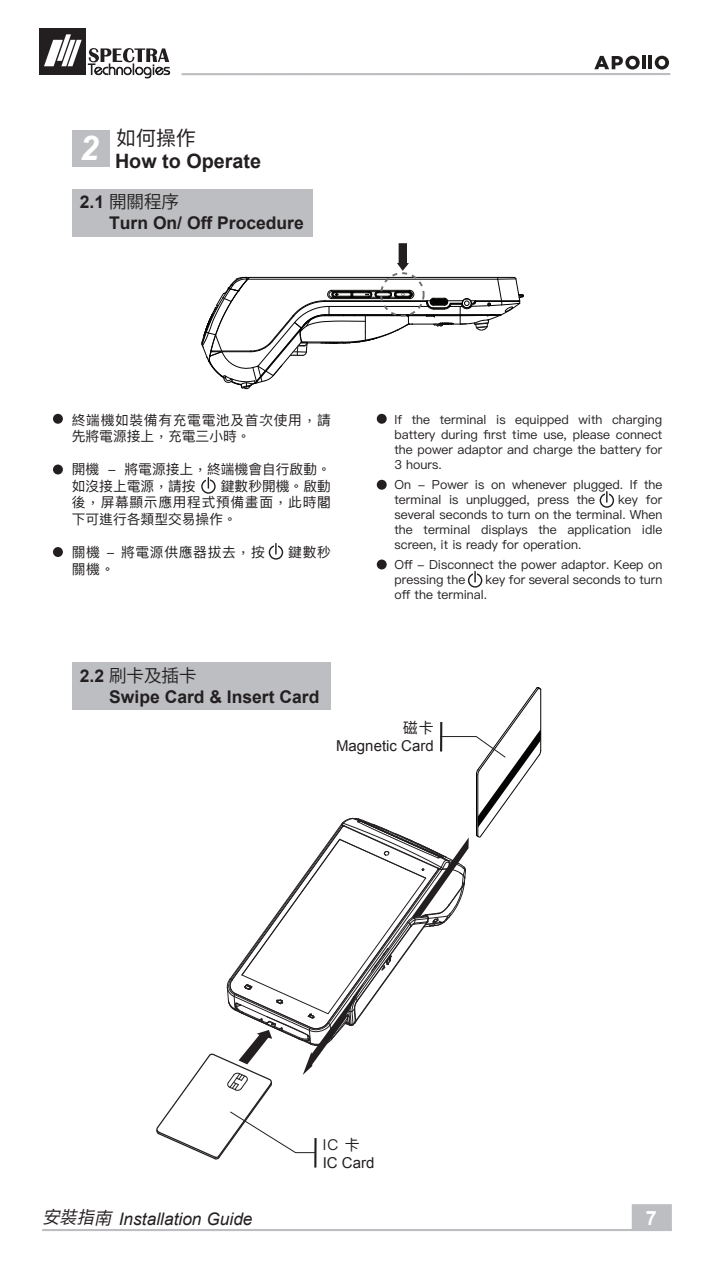
<style>
.page{position:relative;width:709px;height:1276px;background:#fff}
.page>*{position:absolute;margin:0;border:0;box-sizing:border-box;transform-origin:0 0}
.t1{font:20px "Ping Fang TC";color:#231f20}
.t2{font:700 19.75px "Arial";color:#231f20}
.t3{font:700 19.75px "Arial";color:#fff}
.t4{font:700 17.5px "Arial";color:#231f20}
.t5{font:17.5px "Koz Go Pr 6 N";color:#231f20}
.t6{font:italic 17.25px "Arial";color:#231f20}
.t7{font:15px "Arial";color:#231f20}
.t8{font:15px "Ping Fang TC";color:#231f20}
.t9{font:13.75px/16.5px "Ping Fang TC";color:#231f20}
.t10{font:13.75px/16.5px "Ping Fang TC";letter-spacing:.05em;color:#231f20}
.t11{font:12.5px/15px "Ping Fang TC";color:#231f20}
.s1{font-family:"Arial";font-weight:700;font-style:italic;font-size:34px;color:#fff}
.s2{font-family:"Arial";font-weight:700}
.s3{font-family:"Ping Fang TC"}
</style>
<div class="page">
<svg style="left:39px;top:28px;width:1px;height:47px"></svg>
<div style="left:40px;top:28px;width:46px;height:47px;background:#231f20"></div>
<svg style="left:88px;top:48px;width:82px;height:31px"></svg>
<svg style="left:44px;top:34px;width:38px;height:32px"></svg>
<hr style="left:182px;top:73px;width:488px;height:2px;background:#bcbdc0">
<hr style="left:42px;top:1229px;width:630px;height:2px;background:#bdbec1">
<div style="left:631px;top:1204px;width:41px;height:26px;background:#bdbec1;border:2px solid #bdbec1"></div>
<div style="left:72px;top:189px;width:241px;height:47px;background:#bdbec1"></div>
<div style="left:72px;top:130px;width:37px;height:37px;background:#bdbec1"></div>
<div style="left:72px;top:662px;width:258px;height:48px;background:#bdbec1"></div>
<div style="left:53px;top:414px;width:10px;height:10px;background:#231f20;border-radius:50%"></div>
<div style="left:53px;top:464px;width:10px;height:10px;background:#231f20;border-radius:50%"></div>
<div style="left:53px;top:547px;width:10px;height:10px;background:#231f20;border-radius:50%"></div>
<div style="left:201px;top:479px;width:15px;height:15px;border:1px solid #231f20;border-radius:50%"></div>
<svg style="left:207px;top:477px;width:3px;height:11px"></svg>
<div style="left:269px;top:545px;width:14px;height:14px;border:1px solid #231f20;border-radius:50%"></div>
<svg style="left:274px;top:543px;width:3px;height:11px"></svg>
<div style="left:468px;top:573px;width:14px;height:14px;border:1px solid #231f20;border-radius:50%"></div>
<svg style="left:473px;top:571px;width:3px;height:11px"></svg>
<div style="left:599px;top:493px;width:15px;height:15px;border:1px solid #231f20;border-radius:50%"></div>
<svg style="left:605px;top:491px;width:3px;height:11px"></svg>
<div style="left:377px;top:414px;width:10px;height:10px;background:#231f20;border-radius:50%"></div>
<div style="left:377px;top:480px;width:10px;height:10px;background:#231f20;border-radius:50%"></div>
<div style="left:377px;top:559px;width:10px;height:10px;background:#231f20;border-radius:50%"></div>
<hr style="left:329px;top:306px;width:99px;height:1px;background:#040503">
<hr style="left:325px;top:301px;width:101px;height:1px;background:#040503">
<hr style="left:325px;top:300px;width:102px;height:1px;background:#040503">
<hr style="left:248px;top:279px;width:249px;height:1px;background:#040503">
<hr style="left:249px;top:277px;width:248px;height:1px;background:#040503">
<hr style="left:408px;top:324px;width:52px;height:1px;background:#040503">
<hr style="left:408px;top:315px;width:52px;height:1px;background:#040503">
<hr style="left:329px;top:314px;width:131px;height:1px;background:#040503">
<svg style="left:426px;top:277px;width:98px;height:54px"></svg>
<div style="left:380px;top:272px;width:44px;height:45px;border:2px dashed #6c6d70;border-radius:50%"></div>
<hr style="left:314px;top:1138px;width:2px;height:29px;background:#231f20">
<svg style="left:156px;top:687px;width:385px;height:473px"></svg>
<svg style="left:201px;top:243px;width:213px;height:146px"></svg>
<svg style="left:594px;top:56px;width:45px;height:13px"></svg>
<hr style="left:642px;top:55px;width:4px;height:14px;background:#211e1e">
<hr style="left:648px;top:55px;width:4px;height:14px;background:#211e1e">
<svg style="left:654px;top:56px;width:15px;height:13px"></svg>
<h1 class="t1" style="left:80px;top:126px;width:118px"><span class="s1">2</span> 如何操作</h1>
<h2 class="t2" style="left:115px;top:148px;width:148px">How to Operate</h2>
<h3 class="t5" style="left:80px;top:192px;width:101px"><span class="s2">2.1</span> 開關程序</h3>
<h3 class="t4" style="left:109px;top:212px;width:196px">Turn On/ Off Procedure</h3>
<p class="t10" style="left:72px;top:411px;width:260px">終端機如裝備有充電電池及首次使用，請先將電源接上，充電三小時。</p>
<p class="t9" style="left:72px;top:461px;width:260px">開機 - 將電源接上，終端機會自行啟動。如沒接上電源，請按</p>
<p class="t9" style="left:72px;top:477px;width:260px;text-align:justify;text-indent:149px">鍵數秒開機。啟動後，屏幕顯示應用程式預備畫面，此時閣下可進行各類型交易操作。</p>
<p class="t10" style="left:72px;top:543px;width:194px">關機 - 將電源供應器拔去，按</p>
<p class="t9" style="left:288px;top:543px;width:44px">鍵數秒</p>
<p class="t9" style="left:72px;top:560px;width:44px">關機。</p>
<h3 class="t5" style="left:80px;top:665px;width:118px"><span class="s2">2.2</span> 刷卡及插卡</h3>
<h3 class="t4" style="left:109px;top:685px;width:212px">Swipe Card &amp; Insert Card</h3>
<p class="t11" style="left:394px;top:412px;width:269px;text-align:justify">If the terminal is equipped with charging battery during first time use, please connect the power adaptor and charge the battery for 3 hours.</p>
<p class="t11" style="left:394px;top:477px;width:269px">On - Power is on whenever plugged. If the terminal is unplugged, press the</p>
<p class="t11" style="left:394px;top:492px;width:269px;text-align:justify;text-indent:224px">key for several seconds to turn on the terminal. When the terminal displays the application idle screen, it is ready for operation.</p>
<p class="t11" style="left:394px;top:557px;width:269px">Off - Disconnect the power adaptor. Keep on pressing the</p>
<p class="t11" style="left:394px;top:572px;width:269px;text-indent:91px">key for several seconds to turn off the terminal.</p>
<p class="t8" style="left:402px;top:719px;width:33px">磁卡</p>
<p class="t7" style="left:336px;top:736px;width:99px">Magnetic Card</p>
<p class="t8" style="left:323px;top:1135px;width:39px">IC 卡</p>
<p class="t7" style="left:323px;top:1152px;width:53px">IC Card</p>
<h3 class="t6" style="left:42px;top:1208px;width:212px"><span class="s3">安裝指南</span> Installation Guide</h3>
<h2 class="t3" style="left:646px;top:1204px;width:12px">7</h2>
</div>
